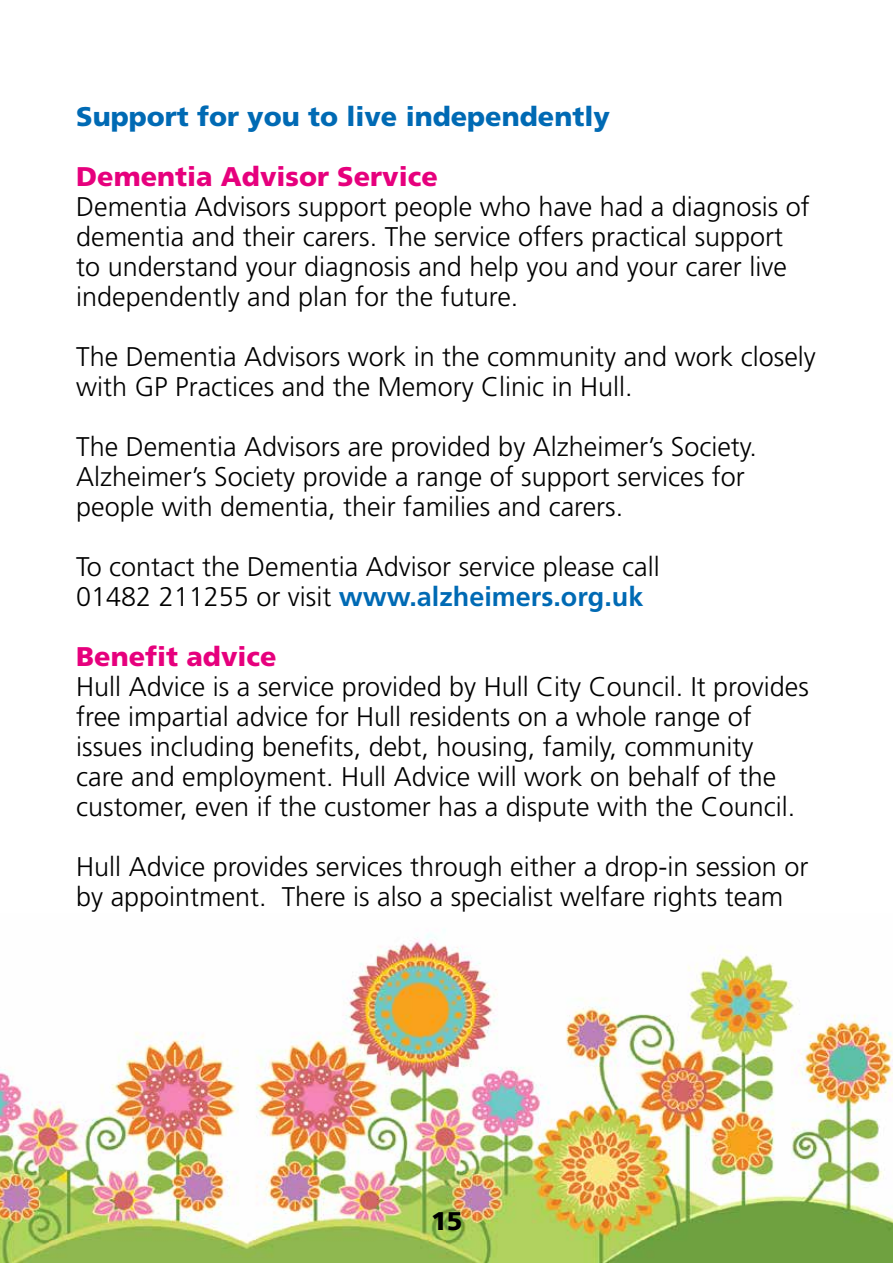
<style>
.page{position:relative;width:893px;height:1263px;background:#fff}
.page>*{position:absolute;margin:0;border:0;box-sizing:border-box;transform-origin:0 0}
.t1{font:300 27px/30px "Frutiger";color:#000}
.t2{font:900 27px "Frutiger";color:#e6007d}
.t3{font:900 27px "Frutiger";color:#006ab4}
.t4{font:900 25.5px "Frutiger";color:#000}
.s1{font-weight:700;color:#006ab4}
</style>
<div class="page">
<img style="left:0;top:934px;width:893px;height:329px">
<p class="t3" style="left:76px;top:101px;width:535px">Support for you to live independently</p>
<p class="t2" style="left:76px;top:160px;width:363px">Dementia Advisor Service</p>
<p class="t1" style="left:76px;top:192px;width:735px">Dementia Advisors support people who have had a diagnosis of dementia and their carers. The service offers practical support to understand your diagnosis and help you and your carer live independently and plan for the future.</p>
<p class="t1" style="left:76px;top:342px;width:741px">The Dementia Advisors work in the community and work closely with GP Practices and the Memory Clinic in Hull.</p>
<p class="t1" style="left:76px;top:432px;width:682px">The Dementia Advisors are provided by Alzheimer’s Society.<br>Alzheimer’s Society provide a range of support services for people with dementia, their families and carers.</p>
<p class="t1" style="left:76px;top:552px;width:585px">To contact the Dementia Advisor service please call<br>01482 211255 or visit <span class="s1">www.alzheimers.org.uk</span></p>
<p class="t2" style="left:76px;top:640px;width:202px">Benefit advice</p>
<p class="t1" style="left:76px;top:672px;width:734px">Hull Advice is a service provided by Hull City Council. It provides free impartial advice for Hull residents on a whole range of issues including benefits, debt, housing, family, community<br>care and employment. Hull Advice will work on behalf of the customer, even if the customer has a dispute with the Council.</p>
<p class="t1" style="left:76px;top:852px;width:734px">Hull Advice provides services through either a drop-in session or by appointment. There is also a specialist welfare rights team</p>
<p class="t4" style="left:431px;top:1205px;width:33px">15</p>
</div>
